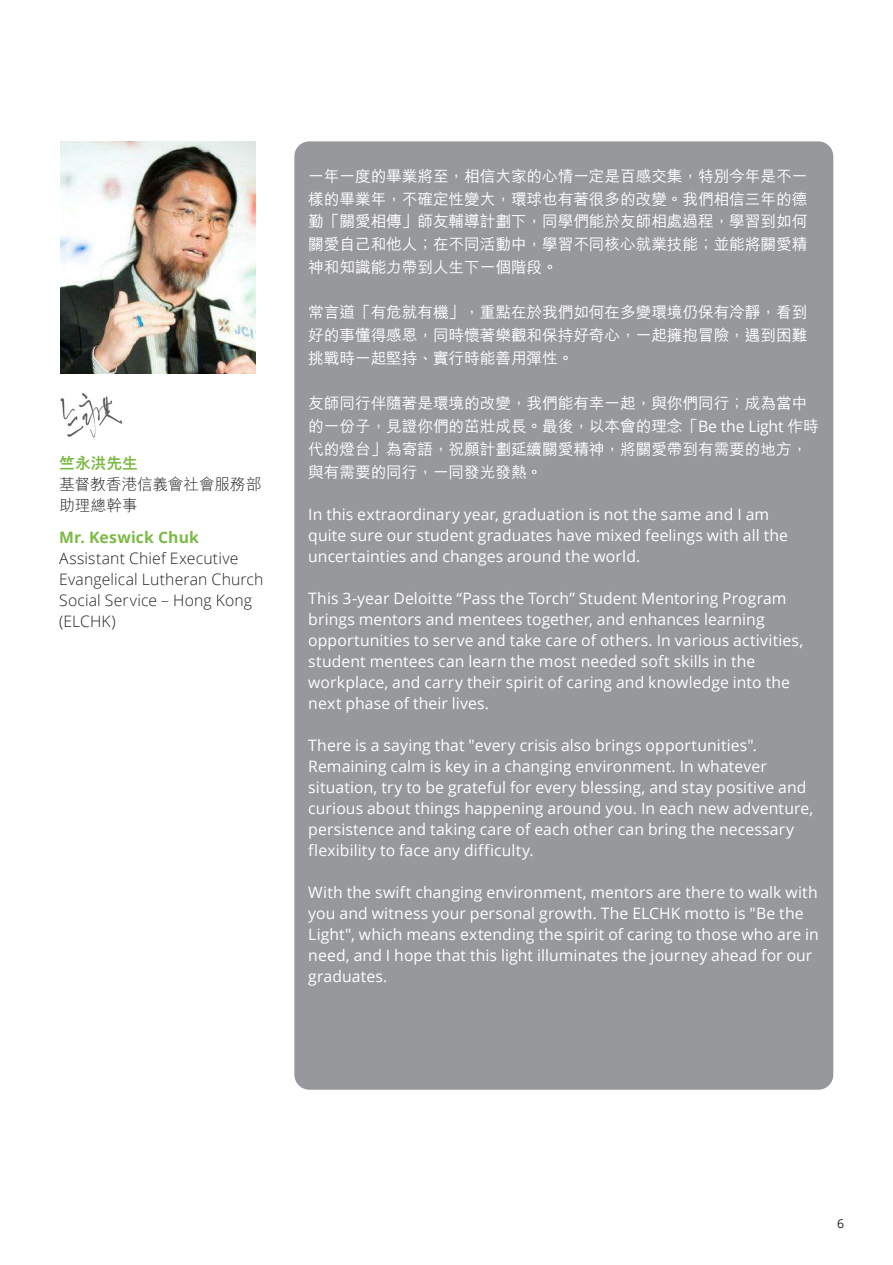
<style>
.page{position:relative;width:893px;height:1265px;background:#fff}
.page>*{position:absolute;margin:0;border:0;box-sizing:border-box;transform-origin:0 0}
.t1{font:15.75px/21px "Open Sans";letter-spacing:.005em;color:#fff}
.t2{font:500 15.75px/22.8px "M Hei HK";letter-spacing:-.01em;color:#fff;text-align:justify}
.t3{font:300 15.75px/21px "Open Sans";letter-spacing:.01em;color:#221f1f}
.t4{font:300 15.75px "M Hei HK";letter-spacing:-.01em;color:#221f1f}
.t5{font:700 15.75px "Open Sans";letter-spacing:.01em;color:#7bba45}
.t6{font:800 15.75px "M Hei HK";letter-spacing:.005em;color:#7bba45}
.t7{font:12.25px "Open Sans";color:#221f1f}
.s1{font-family:"Open Sans";font-weight:400}
</style>
<div class="page">
<div style="left:294px;top:141px;width:539px;height:949px;background:#96989c;border-radius:15px"></div>
<img style="left:60px;top:142px;width:196px;height:232px">
<img style="left:60px;top:393px;width:63px;height:45px">
<p class="t6" style="left:59px;top:455px;width:80px">竺永洪先生</p>
<p class="t4" style="left:59px;top:476px;width:204px">基督教香港信義會社會服務部</p>
<p class="t4" style="left:59px;top:497px;width:80px">助理總幹事</p>
<p class="t5" style="left:59px;top:526px;width:141px">Mr. Keswick Chuk</p>
<p class="t3" style="left:59px;top:547px;width:181px">Assistant Chief Executive</p>
<p class="t3" style="left:59px;top:568px;width:206px">Evangelical Lutheran Church</p>
<p class="t3" style="left:59px;top:589px;width:194px">Social Service – Hong Kong (ELCHK)</p>
<p class="t2" style="left:308px;top:163px;width:501px">一年一度的畢業將至，相信大家的心情一定是百感交集，特別今年是不一樣的畢業年，不確定性變大，環球也有著很多的改變。我們相信三年的德勤「關愛相傳」師友輔導計劃下，同學們能於友師相處過程，學習到如何關愛自己和他人；在不同活動中，學習不同核心就業技能；並能將關愛精神和知識能力帶到人生下一個階段。</p>
<p class="t2" style="left:308px;top:300px;width:501px">常言道「有危就有機」，重點在於我們如何在多變環境仍保有冷靜，看到好的事懂得感恩，同時懷著樂觀和保持好奇心，一起擁抱冒險，遇到困難挑戰時一起堅持、實行時能善用彈性。</p>
<p class="t2" style="left:308px;top:391px;width:512px;text-align:left">友師同行伴隨著是環境的改變，我們能有幸一起，與你們同行；成為當中的一份子，見證你們的茁壯成長。最後，以本會的理念「<span class="s1">Be the Light</span> 作時代的燈台」為寄語，祝願計劃延續關愛精神，將關愛帶到有需要的地方，與有需要的同行，一同發光發熱。</p>
<p class="t1" style="left:308px;top:503px;width:481px">In this extraordinary year, graduation is not the same and I am quite sure our student graduates have mixed feelings with all the uncertainties and changes around the world.</p>
<p class="t1" style="left:308px;top:587px;width:496px">This 3-year Deloitte “Pass the Torch” Student Mentoring Program brings mentors and mentees together, and enhances learning opportunities to serve and take care of others. In various activities, student mentees can learn the most needed soft skills in the workplace, and carry their spirit of caring and knowledge into the next phase of their lives.</p>
<p class="t1" style="left:308px;top:734px;width:506px">There is a saying that "every crisis also brings opportunities".<br>Remaining calm is key in a changing environment. In whatever situation, try to be grateful for every blessing, and stay positive and curious about things happening around you. In each new adventure, persistence and taking care of each other can bring the necessary flexibility to face any difficulty.</p>
<p class="t1" style="left:308px;top:881px;width:512px">With the swift changing environment, mentors are there to walk with you and witness your personal growth. The ELCHK motto is "Be the Light", which means extending the spirit of caring to those who are in need, and I hope that this light illuminates the journey ahead for our graduates.</p>
<p class="t7" style="left:837px;top:1215px;width:9px">6</p>
</div>
